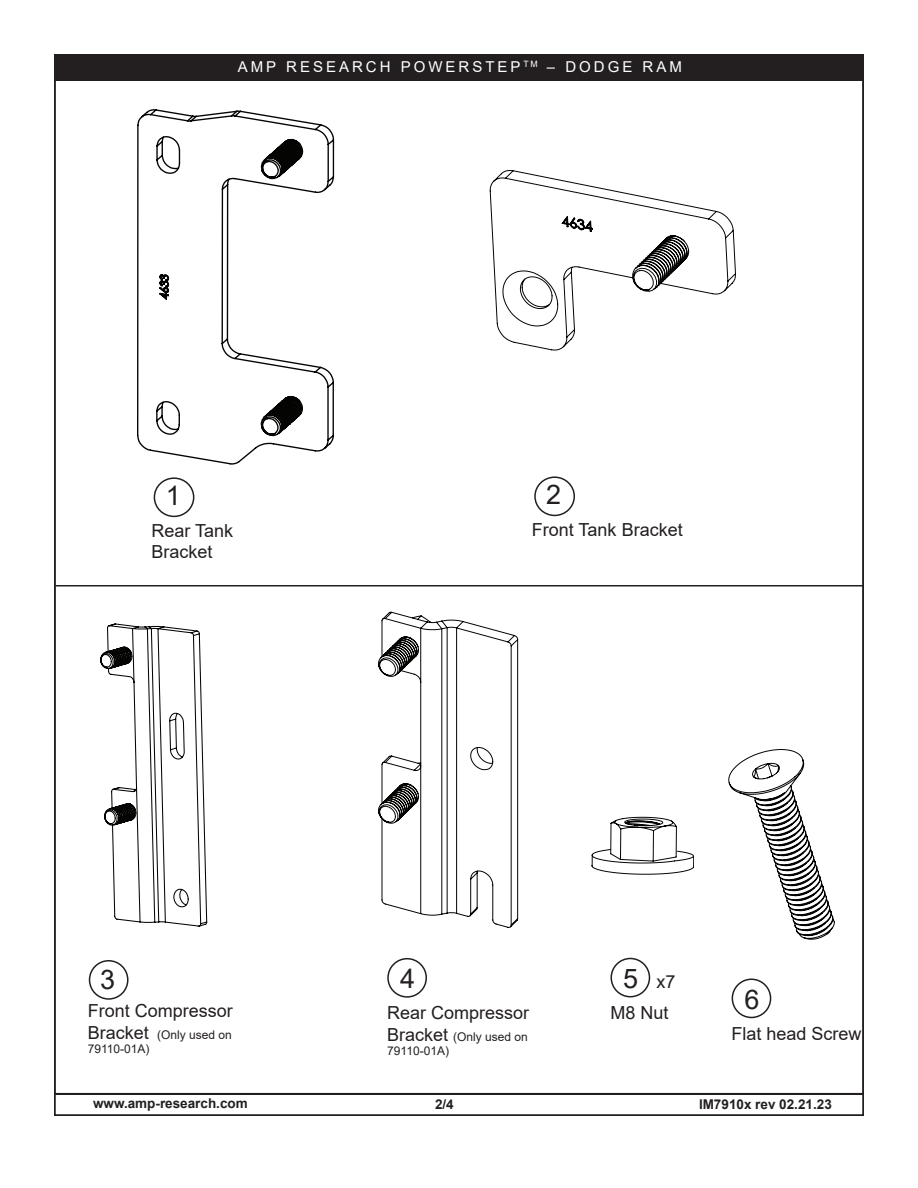
<style>
.page{position:relative;width:918px;height:1188px;background:#fff}
.page>*{position:absolute;margin:0;border:0;box-sizing:border-box;transform-origin:0 0}
.t1{font:27px "Arial";color:#231f20}
.t2{font:18px/21.6px "Arial";color:#231f20}
.t3{font:15px "Arial";letter-spacing:.2em;color:#fff}
.t4{font:700 13.5px "Arial";color:#231f20}
.t5{font:12px/14.4px "Arial";color:#231f20}
.s1{font-size:18px}
.s2{font-size:27px}
</style>
<div class="page">
<div style="left:54px;top:55px;width:809px;height:26px;background:#231f20"></div>
<div style="left:54px;top:1094px;width:810px;height:22px;border:2px solid #231f20"></div>
<hr style="left:56px;top:585px;width:808px;height:1px;background:#231f20">
<div style="left:387px;top:958px;width:40px;height:40px;border:2px solid #231f20;border-radius:50%"></div>
<div style="left:154px;top:477px;width:40px;height:40px;border:2px solid #231f20;border-radius:50%"></div>
<div style="left:89px;top:960px;width:40px;height:40px;border:2px solid #231f20;border-radius:50%"></div>
<div style="left:610px;top:958px;width:40px;height:39px;border:2px solid #231f20;border-radius:50%"></div>
<div style="left:534px;top:476px;width:41px;height:40px;border:2px solid #231f20;border-radius:50%"></div>
<svg style="left:100px;top:623px;width:107px;height:304px"></svg>
<svg style="left:378px;top:612px;width:140px;height:316px"></svg>
<svg style="left:591px;top:817px;width:103px;height:58px"></svg>
<div style="left:732px;top:979px;width:39px;height:39px;border:2px solid #231f20;border-radius:50%"></div>
<svg style="left:728px;top:749px;width:107px;height:191px"></svg>
<svg style="left:137px;top:109px;width:198px;height:356px"></svg>
<svg style="left:489px;top:170px;width:247px;height:181px"></svg>
<p class="t3" style="left:238px;top:56px;width:446px">AMP RESEARCH POWERSTEP <sup>TM</sup> – DODGE RAM</p>
<h1 class="t1" style="left:166px;top:477px;width:17px">1</h1>
<p class="t2" style="left:151px;top:520px;width:83px">Rear Tank<br>Bracket</p>
<h1 class="t1" style="left:546px;top:476px;width:17px">2</h1>
<p class="t2" style="left:532px;top:519px;width:152px">Front Tank Bracket</p>
<h1 class="t1" style="left:100px;top:961px;width:17px">3</h1>
<p class="t2" style="left:88px;top:1000px;width:147px">Front Compressor</p>
<p class="t5" style="left:88px;top:1027px;width:146px"><span class="s1">Bracket</span> (Only used on<br>79110-01A)</p>
<h1 class="t1" style="left:400px;top:960px;width:17px">4</h1>
<p class="t2" style="left:387px;top:1002px;width:144px">Rear Compressor</p>
<p class="t5" style="left:387px;top:1029px;width:142px"><span class="s1">Bracket</span> (Only used on<br>79110-01A)</p>
<p class="t2" style="left:610px;top:966px;width:66px;line-height:31.2px;text-indent:13px"><span class="s2">5</span> x7<br>M8 Nut</p>
<h1 class="t1" style="left:744px;top:981px;width:17px">6</h1>
<p class="t2" style="left:732px;top:1022px;width:132px">Flat head Screw</p>
<p class="t4" style="left:93px;top:1094px;width:156px">www.amp-research.com</p>
<p class="t4" style="left:435px;top:1095px;width:20px">2/4</p>
<p class="t4" style="left:699px;top:1095px;width:134px">IM7910x rev 02.21.23</p>
</div>
